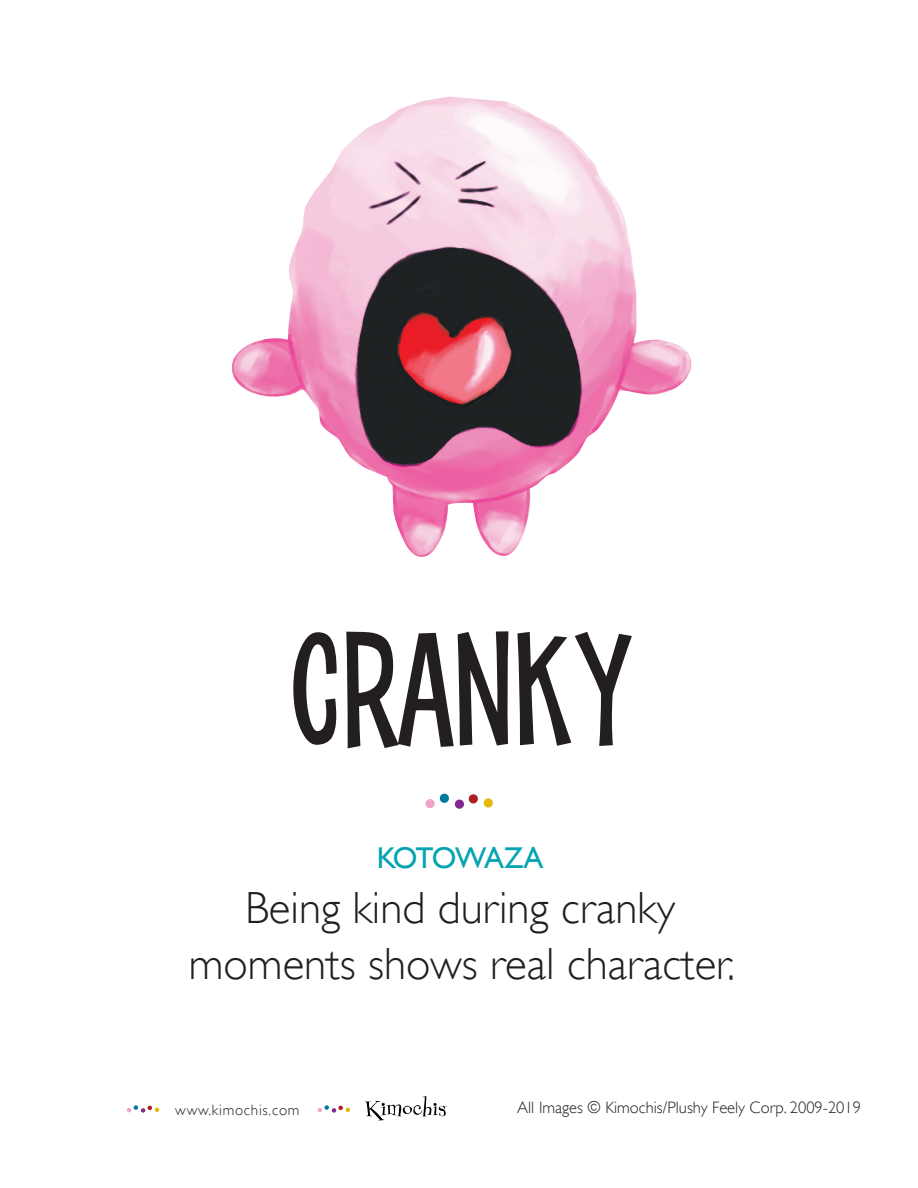
<style>
.page{position:relative;width:918px;height:1188px;background:#fff}
.page>*{position:absolute;margin:0;border:0;box-sizing:border-box;transform-origin:0 0}
.Feeling_Name{font:150px "Jamboks";color:#231f20}
.Kotowaza_Par{font:300 45px/55.5px "Gill Sans";color:#231f20;text-align:center}
.Kotowaza_Par-2{font:30px "Gill Sans";letter-spacing:-.065em;color:#04a4b2}
.t1{font:300 16.5px "Gill Sans";color:#231f20}
.t2{font:300 15px "Gill Sans";letter-spacing:.05em;color:#231f20}
</style>
<div class="page">
<svg style="left:365px;top:1096px;width:82px;height:25px"></svg>
<svg style="left:127px;top:1105px;width:32px;height:8px"></svg>
<svg style="left:318px;top:1105px;width:32px;height:8px"></svg>
<img style="left:231px;top:97px;width:461px;height:460px">
<svg style="left:425px;top:794px;width:24px;height:14px"></svg>
<svg style="left:455px;top:794px;width:23px;height:15px"></svg>
<svg style="left:484px;top:798px;width:9px;height:10px"></svg>
<p class="Feeling_Name" style="left:288px;top:608px;width:346px">CRANKY</p>
<p class="Kotowaza_Par-2" style="left:377px;top:840px;width:168px">KOTOWAZA</p>
<p class="Kotowaza_Par" style="left:189px;top:880px;width:548px">Being kind during cranky moments shows real character.</p>
<p class="t2" style="left:175px;top:1101px;width:126px">www.kimochis.com</p>
<p class="t1" style="left:517px;top:1098px;width:345px">All Images © Kimochis/Plushy Feely Corp. 2009-2019</p>
</div>
